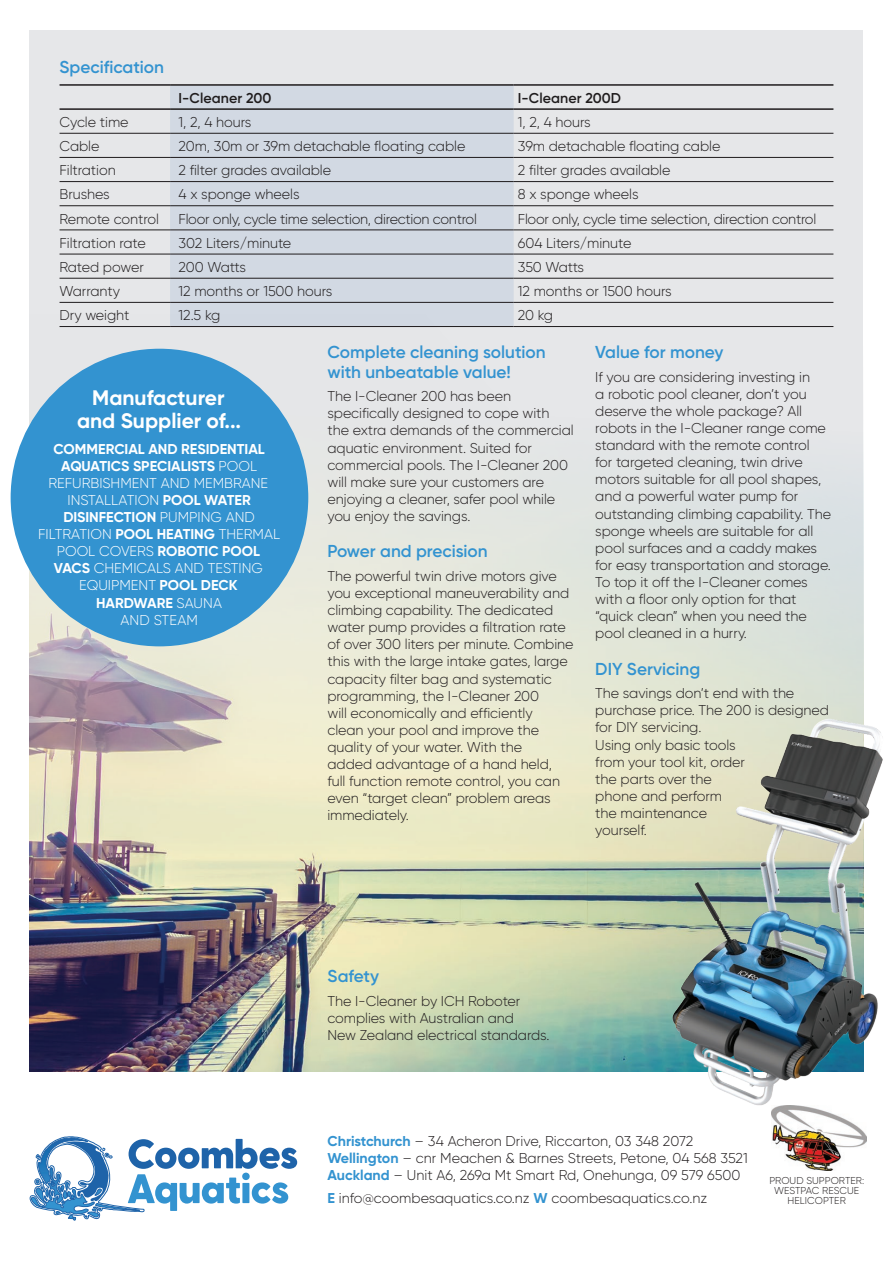
<style>
.page{position:relative;width:893px;height:1263px;background:#fff}
.page>*{position:absolute;margin:0;border:0;box-sizing:border-box;transform-origin:0 0}
.t1{font:700 21px/22.5px "Gilroy";color:#fff;text-align:center}
.t2{font:600 17.25px/19.5px "Gilroy";color:#3393d0}
.t3{font:300 14.25px/17.1px "Gilroy";letter-spacing:-.005em;color:#231f20}
.t4{font:300 14.25px/17.1px "Gilroy";color:#fff;text-align:center}
.t5{font:600 14.25px "Gilroy";letter-spacing:.005em;color:#231f20}
.t6{font:300 14.25px "Gilroy";letter-spacing:-.025em;color:#231f20}
.t7{font:300 10.05px/10.1px "Gilroy";letter-spacing:.005em;color:#231f20;text-align:center}
.s1{font-weight:700}
.s2{font-weight:700;color:#3393d0}
</style>
<div class="page">
<div style="left:30px;top:30px;width:833px;height:1041px;background:#e6e7e9"></div>
<img style="left:30px;top:326px;width:833px;height:745px">
<div style="left:170px;top:86px;width:344px;height:240px;background:#d2d9e3"></div>
<hr style="left:60px;top:133px;width:110px;height:1px;background:#231f20">
<hr style="left:170px;top:133px;width:344px;height:1px;background:#231f20">
<hr style="left:514px;top:133px;width:319px;height:1px;background:#231f20">
<hr style="left:60px;top:157px;width:110px;height:1px;background:#231f20">
<hr style="left:170px;top:157px;width:344px;height:1px;background:#231f20">
<hr style="left:514px;top:157px;width:319px;height:1px;background:#231f20">
<hr style="left:60px;top:181px;width:110px;height:1px;background:#231f20">
<hr style="left:170px;top:181px;width:344px;height:1px;background:#231f20">
<hr style="left:514px;top:181px;width:319px;height:1px;background:#231f20">
<hr style="left:60px;top:205px;width:110px;height:1px;background:#231f20">
<hr style="left:170px;top:205px;width:344px;height:1px;background:#231f20">
<hr style="left:514px;top:205px;width:319px;height:1px;background:#231f20">
<hr style="left:60px;top:229px;width:110px;height:1px;background:#231f20">
<hr style="left:170px;top:229px;width:344px;height:1px;background:#231f20">
<hr style="left:514px;top:229px;width:319px;height:1px;background:#231f20">
<hr style="left:60px;top:254px;width:110px;height:1px;background:#231f20">
<hr style="left:170px;top:254px;width:344px;height:1px;background:#231f20">
<hr style="left:514px;top:254px;width:319px;height:1px;background:#231f20">
<hr style="left:60px;top:278px;width:110px;height:1px;background:#231f20">
<hr style="left:170px;top:278px;width:344px;height:1px;background:#231f20">
<hr style="left:514px;top:278px;width:319px;height:1px;background:#231f20">
<hr style="left:60px;top:302px;width:110px;height:1px;background:#231f20">
<hr style="left:170px;top:302px;width:344px;height:1px;background:#231f20">
<hr style="left:514px;top:302px;width:319px;height:1px;background:#231f20">
<hr style="left:60px;top:326px;width:110px;height:1px;background:#231f20">
<hr style="left:170px;top:326px;width:344px;height:1px;background:#231f20">
<hr style="left:514px;top:326px;width:319px;height:1px;background:#231f20">
<hr style="left:60px;top:84px;width:110px;height:2px;background:#231f20">
<hr style="left:170px;top:84px;width:344px;height:2px;background:#231f20">
<hr style="left:514px;top:84px;width:319px;height:2px;background:#231f20">
<hr style="left:60px;top:108px;width:110px;height:2px;background:#231f20">
<hr style="left:170px;top:108px;width:344px;height:2px;background:#231f20">
<hr style="left:514px;top:108px;width:319px;height:2px;background:#231f20">
<img style="left:771px;top:1109px;width:95px;height:62px">
<img style="left:659px;top:712px;width:224px;height:397px">
<svg style="left:29px;top:1136px;width:268px;height:85px"></svg>
<div style="left:11px;top:349px;width:297px;height:297px;background:#3393d0;border-radius:50%"></div>
<p class="t2" style="left:60px;top:57px;width:106px">Specification</p>
<p class="t5" style="left:179px;top:89px;width:94px">I-Cleaner 200</p>
<p class="t5" style="left:518px;top:89px;width:105px">I-Cleaner 200D</p>
<p class="t3" style="left:60px;top:113px;width:71px">Cycle time</p>
<p class="t3" style="left:179px;top:113px;width:74px">1, 2, 4 hours</p>
<p class="t3" style="left:518px;top:113px;width:74px">1, 2, 4 hours</p>
<p class="t3" style="left:60px;top:137px;width:42px">Cable</p>
<p class="t3" style="left:179px;top:137px;width:288px">20m, 30m or 39m detachable floating cable</p>
<p class="t3" style="left:518px;top:137px;width:204px">39m detachable floating cable</p>
<p class="t3" style="left:60px;top:161px;width:58px">Filtration</p>
<p class="t3" style="left:179px;top:161px;width:154px">2 filter grades available</p>
<p class="t3" style="left:518px;top:161px;width:154px">2 filter grades available</p>
<p class="t3" style="left:60px;top:186px;width:52px">Brushes</p>
<p class="t3" style="left:179px;top:186px;width:122px">4 x sponge wheels</p>
<p class="t3" style="left:518px;top:186px;width:122px">8 x sponge wheels</p>
<p class="t3" style="left:60px;top:210px;width:101px">Remote control</p>
<p class="t3" style="left:179px;top:210px;width:300px">Floor only, cycle time selection, direction control</p>
<p class="t3" style="left:518px;top:210px;width:300px">Floor only, cycle time selection, direction control</p>
<p class="t3" style="left:60px;top:234px;width:88px">Filtration rate</p>
<p class="t3" style="left:179px;top:234px;width:114px">302 Liters/minute</p>
<p class="t3" style="left:518px;top:234px;width:115px">604 Liters/minute</p>
<p class="t3" style="left:60px;top:258px;width:86px">Rated power</p>
<p class="t6" style="left:179px;top:258px;width:69px">200 Watts</p>
<p class="t6" style="left:518px;top:258px;width:68px">350 Watts</p>
<p class="t3" style="left:60px;top:282px;width:62px">Warranty</p>
<p class="t3" style="left:179px;top:282px;width:155px">12 months or 1500 hours</p>
<p class="t3" style="left:518px;top:282px;width:155px">12 months or 1500 hours</p>
<p class="t3" style="left:60px;top:306px;width:72px">Dry weight</p>
<p class="t3" style="left:179px;top:306px;width:43px">12.5 kg</p>
<p class="t3" style="left:518px;top:306px;width:37px">20 kg</p>
<h1 class="t1" style="left:77px;top:386px;width:166px">Manufacturer and Supplier of...</h1>
<p class="t4" style="left:38px;top:440px;width:243px"><span class="s1">COMMERCIAL AND RESIDENTIAL<br>AQUATICS SPECIALISTS</span> POOL<br>REFURBISHMENT AND MEMBRANE<br>INSTALLATION <span class="s1">POOL WATER<br>DISINFECTION</span> PUMPING AND<br>FILTRATION <span class="s1">POOL HEATING</span> THERMAL<br>POOL COVERS <span class="s1">ROBOTIC POOL<br>VACS</span> CHEMICALS AND TESTING<br>EQUIPMENT <span class="s1">POOL DECK<br>HARDWARE</span> SAUNA<br>AND STEAM</p>
<p class="t2" style="left:327px;top:342px;width:220px">Complete cleaning solution with unbeatable value!</p>
<p class="t3" style="left:327px;top:388px;width:248px">The I-Cleaner 200 has been specifically designed to cope with the extra demands of the commercial aquatic environment. Suited for commercial pools. The I-Cleaner 200 will make sure your customers are enjoying a cleaner, safer pool while you enjoy the savings.</p>
<p class="t2" style="left:327px;top:541px;width:162px">Power and precision</p>
<p class="t3" style="left:327px;top:567px;width:248px">The powerful twin drive motors give you exceptional maneuverability and climbing capability. The dedicated water pump provides a filtration rate of over 300 liters per minute. Combine this with the large intake gates, large capacity filter bag and systematic programming, the I-Cleaner 200<br>will economically and efficiently<br>clean your pool and improve the quality of your water. With the<br>added advantage of a hand held, full function remote control, you can even “target clean” problem areas immediately.</p>
<p class="t2" style="left:595px;top:342px;width:130px">Value for money</p>
<p class="t3" style="left:595px;top:368px;width:237px">If you are considering investing in<br>a robotic pool cleaner, don’t you deserve the whole package? All robots in the I-Cleaner range come standard with the remote control<br>for targeted cleaning, twin drive motors suitable for all pool shapes, and a powerful water pump for outstanding climbing capability. The sponge wheels are suitable for all pool surfaces and a caddy makes for easy transportation and storage.<br>To top it off the I-Cleaner comes with a floor only option for that “quick clean” when you need the pool cleaned in a hurry.</p>
<p class="t2" style="left:595px;top:659px;width:106px">DIY Servicing</p>
<p class="t3" style="left:595px;top:684px;width:235px">The savings don’t end with the purchase price. The 200 is designed for DIY servicing.<br>Using only basic tools<br>from your tool kit, order<br>the parts over the<br>phone and perform<br>the maintenance<br>yourself.</p>
<p class="t2" style="left:327px;top:966px;width:53px">Safety</p>
<p class="t3" style="left:327px;top:992px;width:224px">The I-Cleaner by ICH Roboter complies with Australian and<br>New Zealand electrical standards.</p>
<p class="t3" style="left:327px;top:1132px;width:422px"><span class="s2">Christchurch</span> – 34 Acheron Drive, Riccarton, 03 348 2072<br><span class="s2">Wellington</span> – cnr Meachen &amp; Barnes Streets, Petone, 04 568 3521<br><span class="s2">Auckland</span> – Unit A6, 269a Mt Smart Rd, Onehunga, 09 579 6500</p>
<p class="t3" style="left:327px;top:1190px;width:381px"><span class="s2">E</span> info@coombesaquatics.co.nz <span class="s2">W</span> coombesaquatics.co.nz</p>
<p class="t7" style="left:769px;top:1175px;width:96px">PROUD SUPPORTER:<br>WESTPAC RESCUE<br>HELICOPTER</p>
</div>
